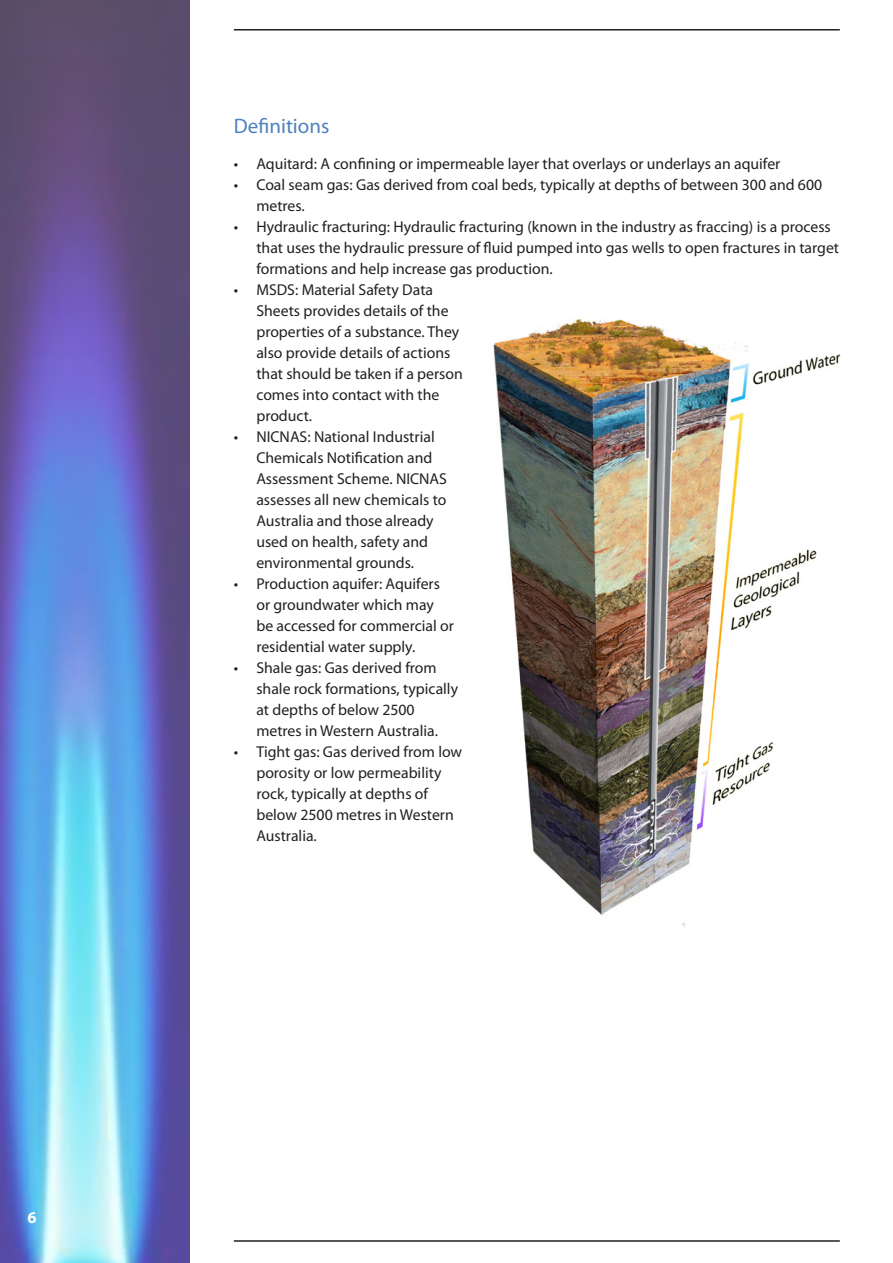
<style>
.page{position:relative;width:893px;height:1263px;background:#fff}
.page>*{position:absolute;margin:0;border:0;box-sizing:border-box;transform-origin:0 0}
.t1{font:21px "Myriad Pro";color:#4f81bd}
.t2{font:700 16.5px "Myriad Pro";color:#fff}
.t3{font:15.75px/21px "Myriad Pro";color:#231f20}
</style>
<div class="page">
<hr style="left:234px;top:29px;width:606px;height:2px;background:#231f20">
<hr style="left:234px;top:1240px;width:606px;height:2px;background:#231f20">
<img style="left:0;top:0;width:189px;height:1263px">
<img style="left:493px;top:319px;width:348px;height:608px">
<p class="t2" style="left:28px;top:1207px;width:11px">6</p>
<h1 class="t1" style="left:234px;top:113px;width:97px">Definitions</h1>
<p class="t3" style="left:234px;top:153px;width:548px">• Aquitard: A confining or impermeable layer that overlays or underlays an aquifer</p>
<p class="t3" style="left:256px;top:174px;width:567px;text-indent:-23px">• Coal seam gas: Gas derived from coal beds, typically at depths of between 300 and 600 metres.</p>
<p class="t3" style="left:256px;top:216px;width:584px;text-indent:-23px">• Hydraulic fracturing: Hydraulic fracturing (known in the industry as fraccing) is a process that uses the hydraulic pressure of fluid pumped into gas wells to open fractures in target formations and help increase gas production.</p>
<p class="t3" style="left:256px;top:279px;width:208px;text-indent:-23px">• MSDS: Material Safety Data<br>Sheets provides details of the properties of a substance. They also provide details of actions that should be taken if a person comes into contact with the product.</p>
<p class="t3" style="left:256px;top:426px;width:192px;text-indent:-23px">• NICNAS: National Industrial<br>Chemicals Notification and<br>Assessment Scheme. NICNAS assesses all new chemicals to<br>Australia and those already used on health, safety and environmental grounds.</p>
<p class="t3" style="left:256px;top:573px;width:199px;text-indent:-23px">• Production aquifer: Aquifers or groundwater which may be accessed for commercial or residential water supply.</p>
<p class="t3" style="left:256px;top:657px;width:203px;text-indent:-23px">• Shale gas: Gas derived from shale rock formations, typically at depths of below 2500 metres in Western Australia.</p>
<p class="t3" style="left:256px;top:741px;width:207px;text-indent:-23px">• Tight gas: Gas derived from low porosity or low permeability rock, typically at depths of below 2500 metres in Western<br>Australia.</p>
</div>
